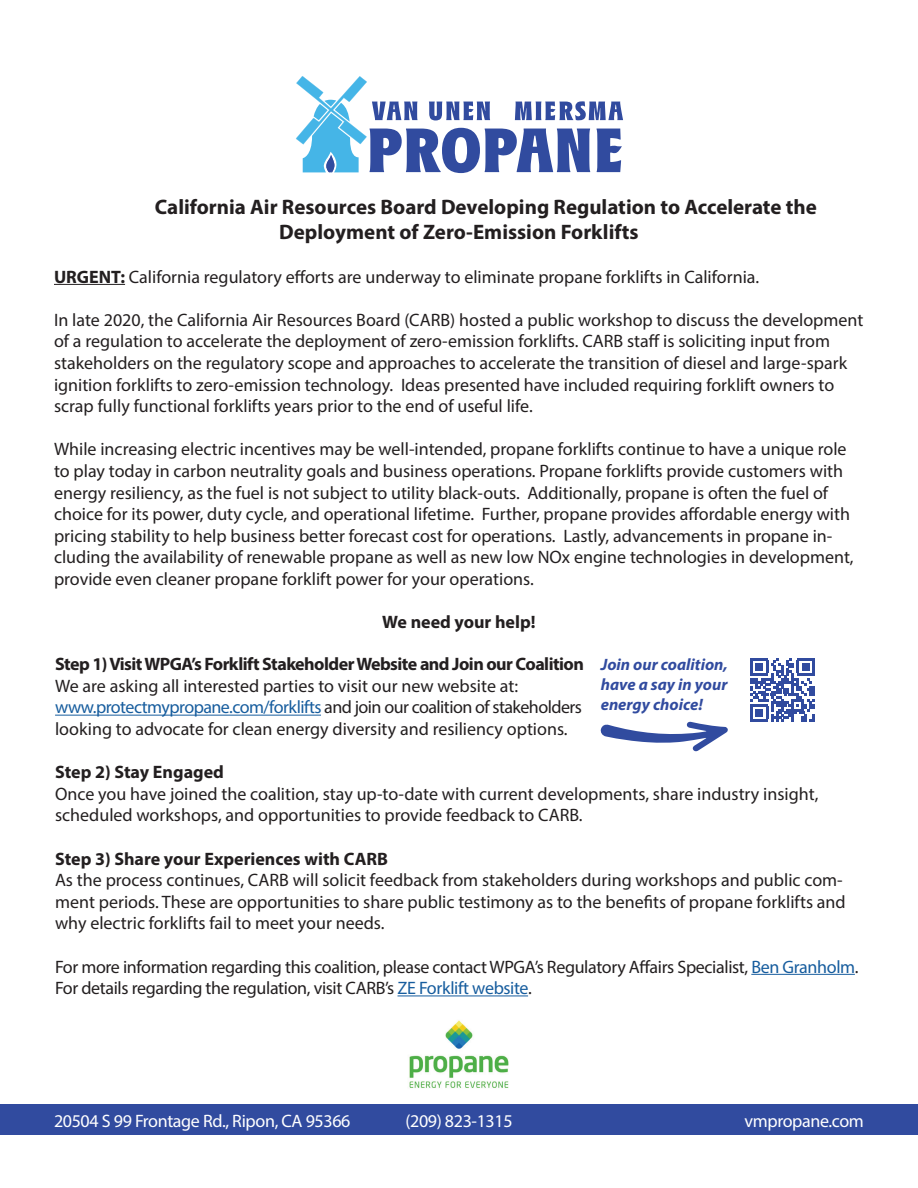
<style>
.page{position:relative;width:918px;height:1188px;background:#fff}
.page>*{position:absolute;margin:0;border:0;box-sizing:border-box;transform-origin:0 0}
.t1{font:700 21px/25.2px "Myriad Pro";color:#231f20}
.t2{font:18px/21.6px "Myriad Pro";color:#231f20}
.t3{font:18px/21.6px "Myriad Pro";letter-spacing:-.02em;color:#231f20}
.t4{font:700 18px "Myriad Pro";letter-spacing:-.015em;color:#231f20}
.t5{font:18px "Myriad Pro";letter-spacing:-.02em;color:#fff}
.t6{font:italic 700 16.5px/19.8px "Myriad Pro";color:#314b9f;text-align:justify}
.s1{font-weight:700}
.s2{color:#175d9e}
</style>
<div class="page">
<div style="left:0;top:1105px;width:918px;height:30px;background:#314b9f"></div>
<hr style="left:54px;top:284px;width:71px;height:1px;background:#231f20">
<hr style="left:55px;top:715px;width:266px;height:1px;background:#175d9e">
<hr style="left:751px;top:974px;width:104px;height:1px;background:#175d9e">
<hr style="left:398px;top:995px;width:130px;height:1px;background:#175d9e">
<svg style="left:600px;top:721px;width:128px;height:31px"></svg>
<img style="left:409px;top:1020px;width:100px;height:68px">
<svg style="left:296px;top:76px;width:327px;height:98px"></svg>
<svg style="left:750px;top:658px;width:65px;height:64px"></svg>
<hr style="left:750px;top:719px;width:18px;height:3px;background:#314b9f">
<div style="left:756px;top:709px;width:7px;height:8px;background:#314b9f"></div>
<p class="t1" style="left:279px;top:194px;width:539px;text-indent:-124px">California Air Resources Board Developing Regulation to Accelerate the<br>Deployment of Zero-Emission Forklifts</p>
<p class="t2" style="left:54px;top:265px;width:707px"><span class="s1">URGENT:</span> California regulatory efforts are underway to eliminate propane forklifts in California.</p>
<p class="t2" style="left:54px;top:309px;width:811px">In late 2020, the California Air Resources Board (CARB) hosted a public workshop to discuss the development of a regulation to accelerate the deployment of zero-emission forklifts. CARB staff is soliciting input from stakeholders on the regulatory scope and approaches to accelerate the transition of diesel and large-spark ignition forklifts to zero-emission technology. Ideas presented have included requiring forklift owners to scrap fully functional forklifts years prior to the end of useful life.</p>
<p class="t2" style="left:54px;top:438px;width:801px">While increasing electric incentives may be well-intended, propane forklifts continue to have a unique role to play today in carbon neutrality goals and business operations. Propane forklifts provide customers with energy resiliency, as the fuel is not subject to utility black-outs. Additionally, propane is often the fuel of choice for its power, duty cycle, and operational lifetime. Further, propane provides affordable energy with pricing stability to help business better forecast cost for operations. Lastly, advancements in propane in&shy;cluding the availability of renewable propane as well as new low NOx engine technologies in development, provide even cleaner propane forklift power for your operations.</p>
<p class="t4" style="left:382px;top:610px;width:155px">We need your help!</p>
<p class="t4" style="left:55px;top:652px;width:530px">Step 1) Visit WPGA’s Forklift Stakeholder Website and Join our Coalition</p>
<p class="t2" style="left:55px;top:675px;width:528px">We are asking all interested parties to visit our new website at: <span class="s2">www.protectmypropane.com/forklifts</span> and join our coalition of stakeholders looking to advocate for clean energy diversity and resiliency options.</p>
<p class="t4" style="left:55px;top:760px;width:170px">Step 2) Stay Engaged</p>
<p class="t2" style="left:55px;top:783px;width:765px">Once you have joined the coalition, stay up-to-date with current developments, share industry insight, scheduled workshops, and opportunities to provide feedback to CARB.</p>
<p class="t4" style="left:55px;top:847px;width:334px">Step 3) Share your Experiences with CARB</p>
<p class="t2" style="left:55px;top:869px;width:792px">As the process continues, CARB will solicit feedback from stakeholders during workshops and public com&shy;ment periods. These are opportunities to share public testimony as to the benefits of propane forklifts and why electric forklifts fail to meet your needs.</p>
<p class="t3" style="left:55px;top:955px;width:805px">For more information regarding this coalition, please contact WPGA’s Regulatory Affairs Specialist, <span class="s2">Ben Granholm</span>.<br>For details regarding the regulation, visit CARB’s <span class="s2">ZE Forklift website</span>.</p>
<p class="t6" style="left:601px;top:654px;width:129px">Join our coalition, have a say in your energy choice!</p>
<p class="t5" style="left:54px;top:1110px;width:298px">20504 S 99 Frontage Rd., Ripon, CA 95366</p>
<p class="t5" style="left:405px;top:1110px;width:109px">(209) 823-1315</p>
<p class="t5" style="left:745px;top:1110px;width:121px">vmpropane.com</p>
</div>
